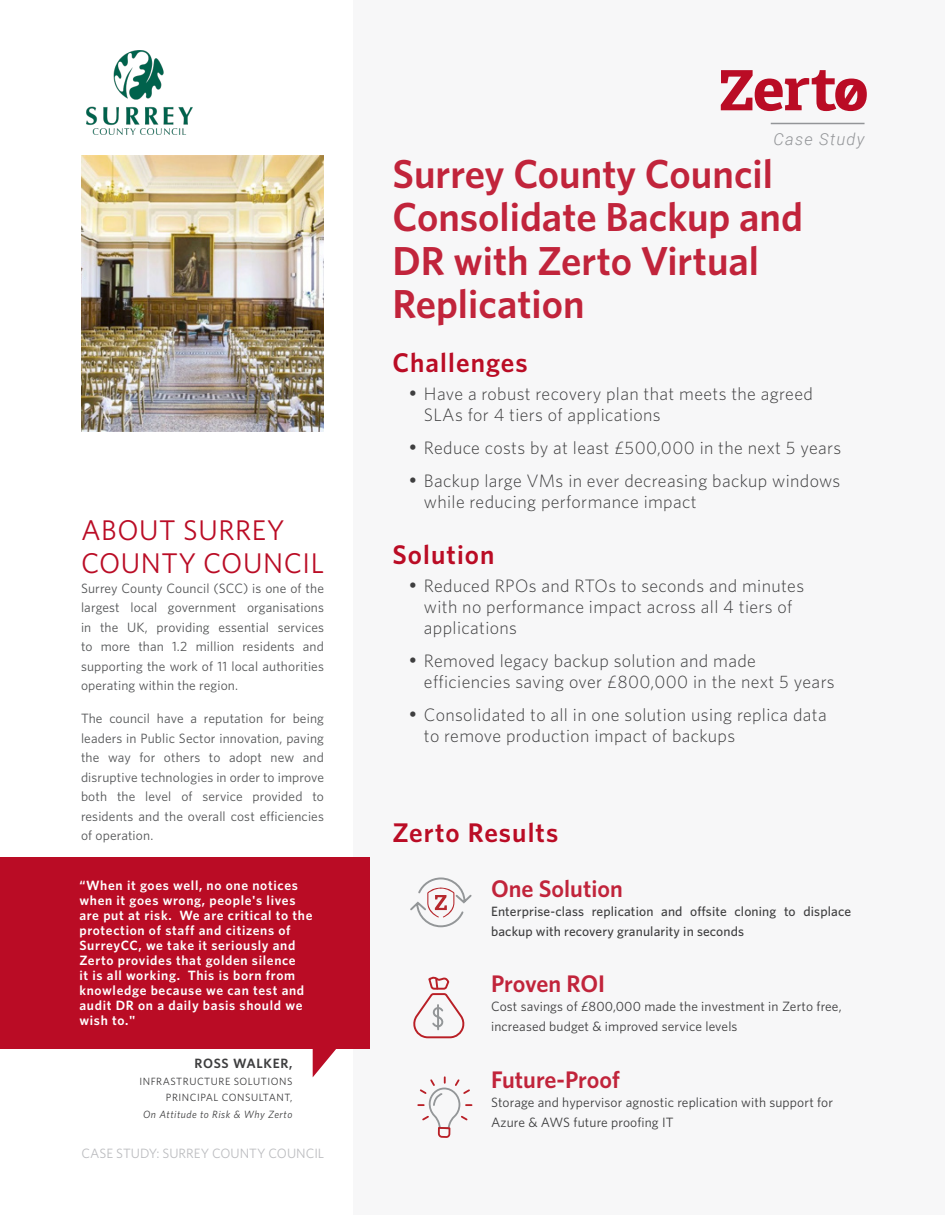
<style>
.page{position:relative;width:945px;height:1215px;background:#fff}
.page>*{position:absolute;margin:0;border:0;box-sizing:border-box;transform-origin:0 0}
.t1{font:600 40.5px/43.5px "Whitney";color:#c1243b}
.t2{font:28.5px/33px "Whitney";letter-spacing:.02em;color:#ba0c25}
.t3{font:600 27px "Whitney";letter-spacing:.04em;color:#ba0c25}
.Results{font:600 24px "Whitney";color:#c1243b}
.t4{font:300 18px/21px "Whitney";letter-spacing:.02em;color:#3e3e3f}
.Body{font:italic 300 16.5px "Roboto";letter-spacing:.075em;color:#939598}
.Body-2{font:13.5px/19.5px "Whitney";letter-spacing:.01em;color:#545557;text-align:justify}
.quote{font:600 13.5px/15px "Whitney";letter-spacing:.05em;color:#fff}
.Body-3{font:13.5px/19.5px "Whitney";letter-spacing:.01em;color:#3e3e3f}
.Body-4{font:500 13.5px/19.5px "Whitney";letter-spacing:.01em;color:#3e3e3f}
.t5{font:13.5px "Whitney";color:#bcbdc0}
.quote-2{font:600 13.5px "Whitney";letter-spacing:.05em;color:#3e3e3f}
.quote-3{font:10.5px/16.5px "Whitney";letter-spacing:.05em;color:#3e3e3f;text-align:right}
.s1{font-style:italic}
</style>
<div class="page">
<div style="left:353px;top:0;width:592px;height:1215px;background:#f7f7f8"></div>
<hr style="left:771px;top:123px;width:94px;height:1px;background:#939598">
<svg style="left:721px;top:70px;width:146px;height:41px"></svg>
<div style="left:0;top:857px;width:369px;height:192px;background:#ba0c25"></div>
<svg style="left:313px;top:1049px;width:23px;height:28px"></svg>
<img style="left:81px;top:155px;width:243px;height:277px">
<svg style="left:413px;top:976px;width:52px;height:63px"></svg>
<svg style="left:417px;top:1076px;width:56px;height:62px"></svg>
<svg style="left:410px;top:877px;width:62px;height:51px"></svg>
<img style="left:87px;top:50px;width:106px;height:85px">
<h3 class="t2" style="left:81px;top:513px;width:244px">ABOUT SURREY<br>COUNTY COUNCIL</h3>
<p class="Body-2" style="left:81px;top:578px;width:245px">Surrey County Council (SCC) is one of the largest local government organisations in the UK, providing essential services to more than 1.2 million residents and supporting the work of 11 local authorities operating within the region.</p>
<p class="Body-2" style="left:81px;top:709px;width:245px">The council have a reputation for being leaders in Public Sector innovation, paving the way for others to adopt new and disruptive technologies in order to improve both the level of service provided to residents and the overall cost efficiencies of operation.</p>
<p class="quote" style="left:79px;top:877px;width:235px">“When it goes well, no one notices when it goes wrong, people's lives are put at risk. We are critical to the protection of staff and citizens of<br>SurreyCC, we take it seriously and<br>Zerto provides that golden silence<br>it is all working. This is born from knowledge because we can test and audit DR on a daily basis should we wish to."</p>
<p class="quote-2" style="left:195px;top:1055px;width:99px">ROSS WALKER,</p>
<p class="quote-3" style="left:139px;top:1073px;width:154px">INFRASTRUCTURE SOLUTIONS<br>PRINCIPAL CONSULTANT,<br><span class="s1">On Attitude to Risk &amp; Why Zerto</span></p>
<p class="t5" style="left:82px;top:1145px;width:244px">CASE STUDY: SURREY COUNTY COUNCIL</p>
<p class="Body" style="left:773px;top:128px;width:93px">Case Study</p>
<p class="t1" style="left:392px;top:151px;width:412px">Surrey County Council<br>Consolidate Backup and<br>DR with Zerto Virtual<br>Replication</p>
<h2 class="t3" style="left:392px;top:345px;width:137px">Challenges</h2>
<p class="t4" style="left:424px;top:382px;width:390px;text-indent:-15px">• Have a robust recovery plan that meets the agreed<br>SLAs for 4 tiers of applications</p>
<p class="t4" style="left:409px;top:437px;width:434px">• Reduce costs by at least £500,000 in the next 5 years</p>
<p class="t4" style="left:424px;top:470px;width:418px;text-indent:-15px">• Backup large VMs in ever decreasing backup windows while reducing performance impact</p>
<h2 class="t3" style="left:392px;top:537px;width:104px">Solution</h2>
<p class="t4" style="left:424px;top:575px;width:382px;text-indent:-15px">• Reduced RPOs and RTOs to seconds and minutes with no performance impact across all 4 tiers of applications</p>
<p class="t4" style="left:424px;top:650px;width:412px;text-indent:-15px">• Removed legacy backup solution and made efficiencies saving over £800,000 in the next 5 years</p>
<p class="t4" style="left:424px;top:704px;width:404px;text-indent:-15px">• Consolidated to all in one solution using replica data to remove production impact of backups</p>
<h2 class="t3" style="left:392px;top:815px;width:167px">Zerto Results</h2>
<p class="Results" style="left:491px;top:872px;width:133px">One Solution</p>
<p class="Body-4" style="left:491px;top:902px;width:362px">Enterprise-class replication and offsite cloning to displace backup with recovery granularity in seconds</p>
<p class="Results" style="left:491px;top:967px;width:116px">Proven ROI</p>
<p class="Body-3" style="left:491px;top:996px;width:352px">Cost savings of £800,000 made the investment in Zerto free, increased budget &amp; improved service levels</p>
<p class="Results" style="left:491px;top:1063px;width:130px">Future-Proof</p>
<p class="Body-3" style="left:491px;top:1092px;width:343px">Storage and hypervisor agnostic replication with support for<br>Azure &amp; AWS future proofing IT</p>
</div>
